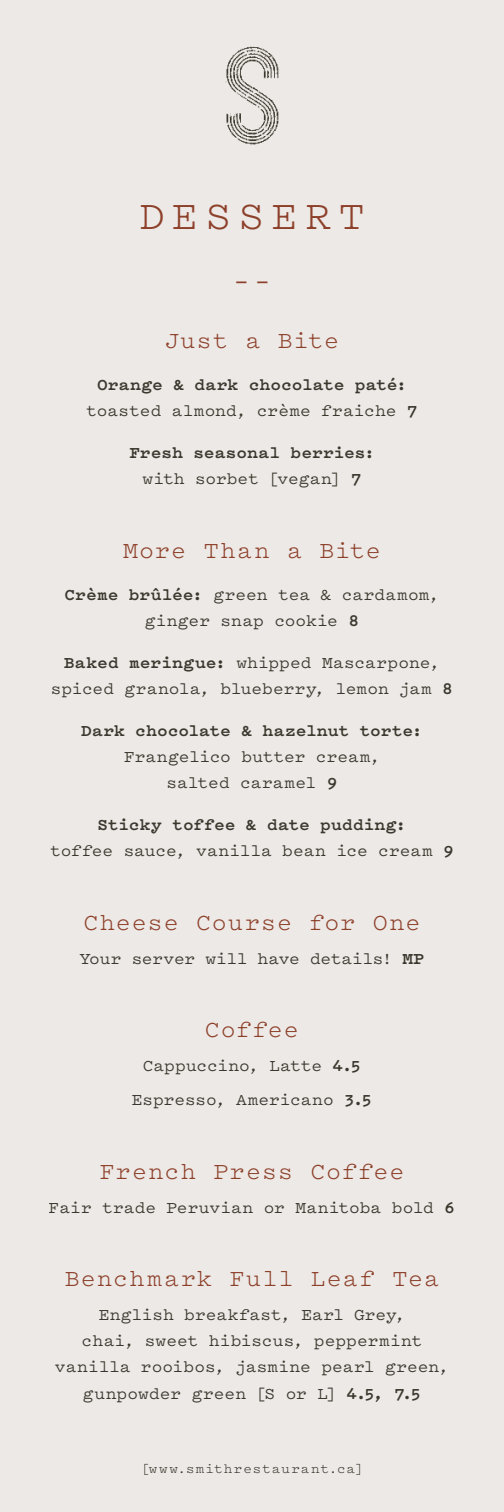
<style>
.page{position:relative;width:504px;height:1512px;background:#ede9e6}
.page>*{position:absolute;margin:0;border:0;box-sizing:border-box;transform-origin:0 0}
.t1{font:42px "Pitch";letter-spacing:.175em;color:#98472f}
.t2{font:31.5px "Pitch";color:#98472f}
.t3{font:24.5px "Pitch";letter-spacing:.045em;color:#98472f}
.t4{font:500 17.5px/26.2px "Pitch";color:#403f35;text-align:center}
.t5{font:700 17.5px/26.2px "Pitch";color:#403f35;text-align:center}
.t6{font:14px "Pitch";letter-spacing:.075em;color:#403f35}
.s1{font-weight:500}
.s2{font-weight:700}
</style>
<div class="page">
<img style="left:225px;top:46px;width:54px;height:99px">
<h1 class="t1" style="left:139px;top:188px;width:227px">DESSERT</h1>
<h2 class="t2" style="left:232px;top:259px;width:42px">––</h2>
<h3 class="t3" style="left:165px;top:324px;width:176px">Just a Bite</h3>
<p class="t5" style="left:86px;top:371px;width:333px">Orange &amp; dark chocolate paté: <span class="s1">toasted almond, crème fraiche</span> 7</p>
<p class="t5" style="left:129px;top:439px;width:247px">Fresh seasonal berries: <span class="s1">with sorbet [vegan]</span> 7</p>
<h3 class="t3" style="left:123px;top:534px;width:259px">More Than a Bite</h3>
<p class="t4" style="left:65px;top:581px;width:376px"><span class="s2">Crème brûlée:</span> green tea &amp; cardamom, ginger snap cookie <span class="s2">8</span></p>
<p class="t4" style="left:51px;top:649px;width:404px"><span class="s2">Baked meringue:</span> whipped Mascarpone, spiced granola, blueberry, lemon jam <span class="s2">8</span></p>
<p class="t5" style="left:81px;top:717px;width:343px">Dark chocolate &amp; hazelnut torte:</p>
<p class="t4" style="left:124px;top:743px;width:258px">Frangelico butter cream, salted caramel <span class="s2">9</span></p>
<p class="t4" style="left:50px;top:811px;width:405px"><span class="s2">Sticky toffee &amp; date pudding:<br></span>toffee sauce, vanilla bean ice cream <span class="s2">9</span></p>
<h3 class="t3" style="left:83px;top:905px;width:339px">Cheese Course for One</h3>
<p class="t4" style="left:80px;top:945px;width:346px">Your server will have details! <span class="s2">MP</span></p>
<h3 class="t3" style="left:205px;top:1013px;width:96px">Coffee</h3>
<p class="t4" style="left:132px;top:1048px;width:242px;line-height:33.9px">Cappuccino, Latte <span class="s2">4.5<br></span>Espresso, Americano <span class="s2">3.5</span></p>
<h3 class="t3" style="left:99px;top:1154px;width:307px">French Press Coffee</h3>
<p class="t4" style="left:49px;top:1193px;width:408px">Fair trade Peruvian or Manitoba bold <span class="s2">6</span></p>
<h3 class="t3" style="left:65px;top:1262px;width:376px">Benchmark Full Leaf Tea</h3>
<p class="t4" style="left:55px;top:1301px;width:396px">English breakfast, Earl Grey,<br>chai, sweet hibiscus, peppermint vanilla rooibos, jasmine pearl green, gunpowder green [S or L] <span class="s2">4.5, 7.5</span></p>
<p class="t6" style="left:141px;top:1459px;width:223px">[www.smithrestaurant.ca]</p>
</div>
